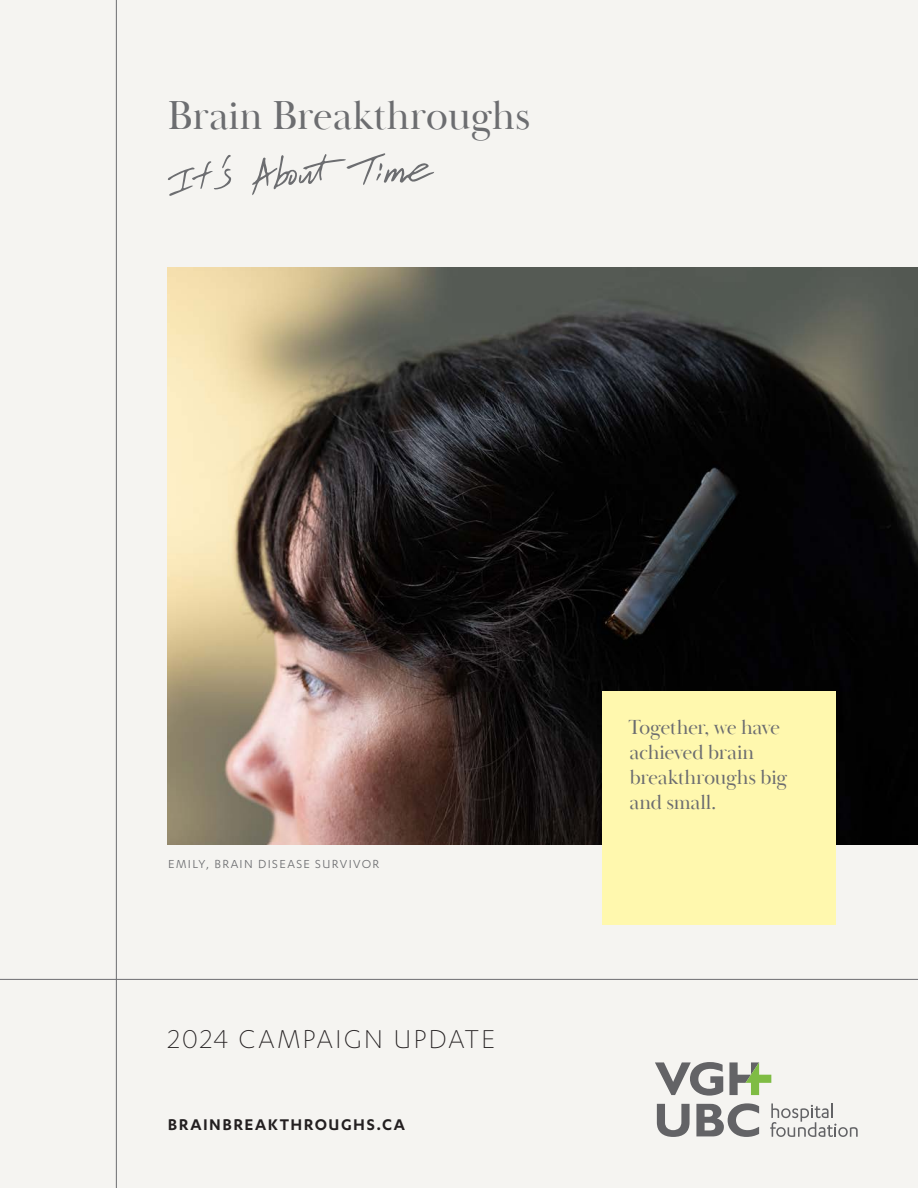
<style>
.page{position:relative;width:918px;height:1188px;background:#f5f4f1}
.page>*{position:absolute;margin:0;border:0;box-sizing:border-box;transform-origin:0 0}
.HEAD_2{font:41.7px "Baskerville Poster PT";color:#6c6d70}
.STAT{font:300 30px "Karbon";letter-spacing:.07em;color:#231f20}
.BODY__WHY{font:21px/25.2px "Baskerville Poster PT";letter-spacing:-.02em;color:#6c6d70}
.STAT-2{font:600 18px "Karbon";letter-spacing:.08em;color:#231f20}
.BODY__WHY-2{font:13.5px "Karbon";letter-spacing:.1em;color:#6c6d70}
</style>
<div class="page">
<img style="left:168px;top:267px;width:750px;height:578px">
<svg style="left:168px;top:155px;width:63px;height:41px"></svg>
<svg style="left:252px;top:153px;width:182px;height:42px"></svg>
<svg style="left:770px;top:1103px;width:88px;height:34px"></svg>
<svg style="left:655px;top:1062px;width:68px;height:34px"></svg>
<svg style="left:657px;top:1104px;width:33px;height:33px"></svg>
<svg style="left:729px;top:1062px;width:42px;height:33px"></svg>
<svg style="left:696px;top:1103px;width:63px;height:34px"></svg>
<hr style="left:0;top:979px;width:918px;height:1px;background:#6c6d70">
<hr style="left:116px;top:0;width:1px;height:1188px;background:#6c6d70">
<div style="left:602px;top:692px;width:234px;height:233px;background:#fff8ae"></div>
<p class="HEAD_2" style="left:168px;top:90px;width:364px">Brain Breakthroughs</p>
<p class="BODY__WHY-2" style="left:168px;top:857px;width:213px">EMILY, BRAIN DISEASE SURVIVOR</p>
<p class="STAT" style="left:168px;top:1023px;width:329px">2024 CAMPAIGN UPDATE</p>
<p class="STAT-2" style="left:168px;top:1114px;width:239px">BRAINBREAKTHROUGHS.CA</p>
<p class="BODY__WHY" style="left:628px;top:714px;width:161px">Together, we have achieved brain breakthroughs big and small.</p>
</div>
